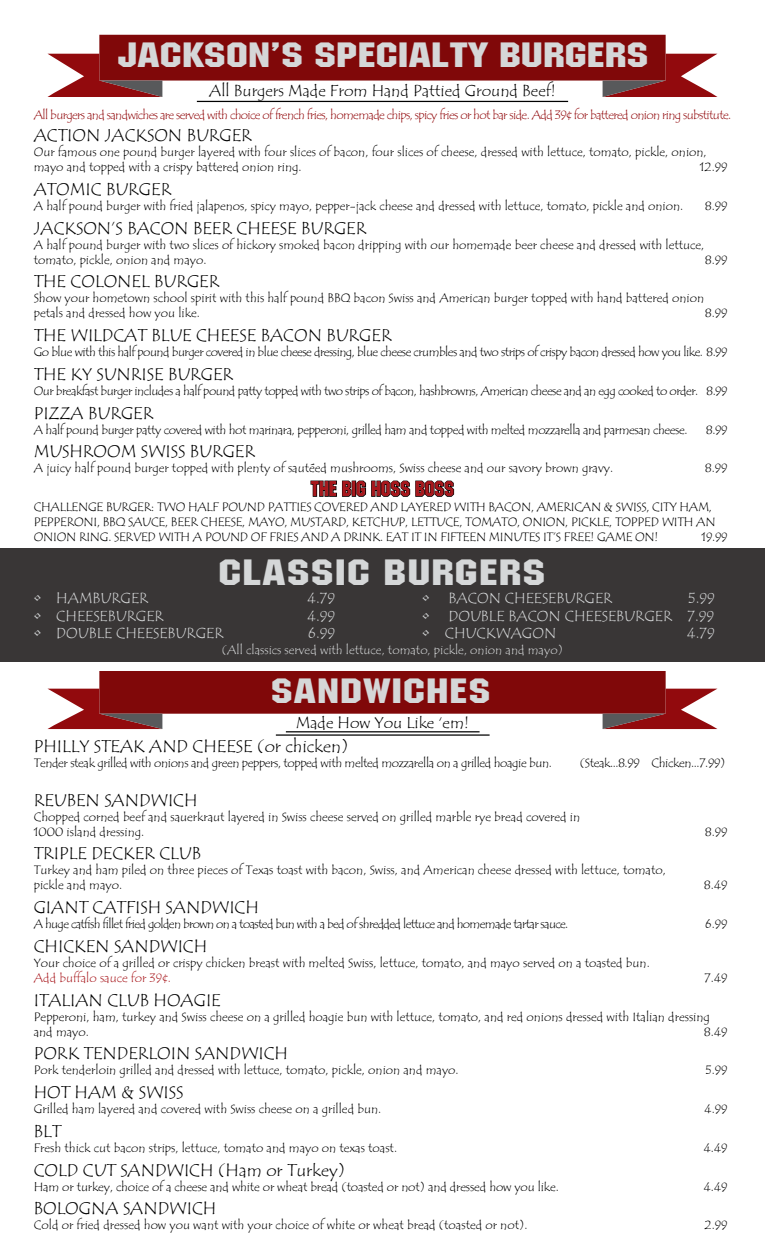
<style>
.page{position:relative;width:765px;height:1260px;background:#fff}
.page>*{position:absolute;margin:0;border:0;box-sizing:border-box;transform-origin:0 0}
.t1{font:36.38px "Machine IT Cby BT";letter-spacing:.02em;color:#d5d7d8;scale:1.37 1}
.t2{font:35px "Machine IT Cby BT";color:#d5d7d8;scale:1.37 1}
.t3{font:35px "Machine IT Cby BT";letter-spacing:.02em;color:#d5d7d8;scale:1.37 1}
.t4{font:21.25px "Machine IT Cby BT";color:#a8171c}
.t5{font:17.5px "Tempus Sans ITC";color:#000}
.t6{font:16.25px "Tempus Sans ITC";color:#000}
.t7{font:15px "Tempus Sans ITC";color:#d5d7d8}
.t8{font:12.5px/15px "Tempus Sans ITC";color:#000}
.t9{font:12.5px "Tempus Sans ITC";letter-spacing:-.04em;color:#000}
.t10{font:12.5px/15px "Tempus Sans ITC";letter-spacing:-.02em;color:#000}
.t11{font:12.5px "Tempus Sans ITC";letter-spacing:-.03em;color:#000}
.t12{font:12.5px "Tempus Sans ITC";letter-spacing:-.05em;color:#920a0d}
.t13{font:12.5px "Tempus Sans ITC";letter-spacing:-.05em;color:#000}
.t14{font:12.5px "Tempus Sans ITC";color:#d5d7d8}
.t15{font:12.5px "Tempus Sans ITC";color:#a8171c}
</style>
<div class="page">
<svg style="left:47px;top:35px;width:671px;height:62px"></svg>
<svg style="left:47px;top:671px;width:671px;height:58px"></svg>
<svg style="left:310px;top:480px;width:145px;height:17px"></svg>
<hr style="left:197px;top:101px;width:371px;height:1px;background:#000">
<div style="left:0;top:548px;width:765px;height:114px;background:#393636"></div>
<hr style="left:286px;top:731px;width:194px;height:1px;background:#000">
<hr style="left:276px;top:734px;width:214px;height:2px;background:#000">
<h2 class="t2" style="left:117px;top:34px;width:389px">JACKSON’S SPECIALTY BURGERS</h2>
<h3 class="t6" style="left:209px;top:81px;width:348px">All Burgers Made From Hand Pattied Ground Beef!</h3>
<p class="t12" style="left:34px;top:107px;width:699px">All burgers and sandwiches are served with choice of french fries, homemade chips, spicy fries or hot bar side. Add 39¢ for battered onion ring substitute.</p>
<h3 class="t5" style="left:34px;top:124px;width:220px">ACTION JACKSON BURGER</h3>
<p class="t8" style="left:34px;top:145px;width:675px">Our famous one pound burger layered with four slices of bacon, four slices of cheese, dressed with lettuce, tomato, pickle, onion, mayo and topped with a crispy battered onion ring.</p>
<p class="t8" style="left:700px;top:160px;width:29px">12.99</p>
<h3 class="t5" style="left:34px;top:178px;width:139px">ATOMIC BURGER</h3>
<p class="t8" style="left:34px;top:199px;width:651px">A half pound burger with fried jalapenos, spicy mayo, pepper-jack cheese and dressed with lettuce, tomato, pickle and onion.</p>
<p class="t8" style="left:705px;top:199px;width:24px">8.99</p>
<h3 class="t5" style="left:34px;top:217px;width:334px">JACKSON’S BACON BEER CHEESE BURGER</h3>
<p class="t8" style="left:34px;top:237px;width:672px">A half pound burger with two slices of hickory smoked bacon dripping with our homemade beer cheese and dressed with lettuce, tomato, pickle, onion and mayo.</p>
<p class="t8" style="left:705px;top:252px;width:24px">8.99</p>
<h3 class="t5" style="left:34px;top:271px;width:187px">THE COLONEL BURGER</h3>
<p class="t8" style="left:34px;top:291px;width:672px">Show your hometown school spirit with this half pound BBQ bacon Swiss and American burger topped with hand battered onion petals and dressed how you like.</p>
<p class="t8" style="left:705px;top:306px;width:24px">8.99</p>
<h3 class="t5" style="left:34px;top:324px;width:359px">THE WILDCAT BLUE CHEESE BACON BURGER</h3>
<p class="t9" style="left:34px;top:344px;width:695px">Go blue with this half pound burger covered in blue cheese dressing, blue cheese crumbles and two strips of crispy bacon dressed how you like. 8.99</p>
<h3 class="t5" style="left:34px;top:363px;width:201px">THE KY SUNRISE BURGER</h3>
<p class="t9" style="left:34px;top:383px;width:695px">Our breakfast burger includes a half pound patty topped with two strips of bacon, hashbrowns, American cheese and an egg cooked to order. 8.99</p>
<h3 class="t5" style="left:34px;top:402px;width:121px">PIZZA BURGER</h3>
<p class="t11" style="left:34px;top:422px;width:655px">A half pound burger patty covered with hot marinara, pepperoni, grilled ham and topped with melted mozzarella and parmesan cheese.</p>
<p class="t8" style="left:706px;top:422px;width:23px">8.99</p>
<h3 class="t5" style="left:34px;top:441px;width:223px">MUSHROOM SWISS BURGER</h3>
<p class="t8" style="left:34px;top:461px;width:581px">A juicy half pound burger topped with plenty of sautéed mushrooms, Swiss cheese and our savory brown gravy.</p>
<p class="t8" style="left:705px;top:461px;width:24px">8.99</p>
<h3 class="t4" style="left:311px;top:476px;width:145px">THE BIG HOSS BOSS</h3>
<p class="t8" style="left:34px;top:500px;width:17px">Challenge</p>
<p class="t8" style="left:106px;top:500px;width:16px">Burger</p>
<p class="t10" style="left:34px;top:500px;width:683px;text-indent:117px">: TWO HALF POUND PATTIES COVERED AND LAYERED WITH BACON, AMERICAN &amp; SWISS, CITY HAM,<br>PEPPERONI, BBQ SAUCE, BEER CHEESE, MAYO, MUSTARD, KETCHUP, LETTUCE, TOMATO, ONION, PICKLE, TOPPED WITH AN<br>ONION RING. SERVED WITH A POUND OF FRIES AND A DRINK. EAT IT IN FIFTEEN MINUTES IT’S FREE! GAME ON!</p>
<p class="t8" style="left:702px;top:530px;width:27px">19.99</p>
<h1 class="t1" style="left:218px;top:550px;width:17px">CLA</h1>
<h1 class="t1" style="left:287px;top:550px;width:190px">SSIC BURGERS</h1>
<p class="t7" style="left:34px;top:589px;width:116px">• HAMBURGER</p>
<p class="t7" style="left:308px;top:589px;width:29px">4.79</p>
<p class="t7" style="left:34px;top:606px;width:131px">• CHEESEBURGER</p>
<p class="t7" style="left:307px;top:606px;width:29px">4.99</p>
<p class="t7" style="left:34px;top:624px;width:191px">• DOUBLE CHEESEBURGER</p>
<p class="t7" style="left:309px;top:624px;width:28px">6.99</p>
<p class="t7" style="left:422px;top:589px;width:192px">• BACON CHEESEBURGER</p>
<p class="t7" style="left:688px;top:589px;width:28px">5.99</p>
<p class="t7" style="left:422px;top:606px;width:293px">• DOUBLE BACON CHEESEBURGER 7.99</p>
<p class="t7" style="left:422px;top:624px;width:136px">• CHUCKWAGON</p>
<p class="t7" style="left:687px;top:624px;width:29px">4.79</p>
<p class="t14" style="left:222px;top:642px;width:343px">(All classics served with lettuce, tomato, pickle, onion and mayo)</p>
<h2 class="t3" style="left:271px;top:670px;width:162px">SANDWICHES</h2>
<h3 class="t6" style="left:296px;top:712px;width:175px">Made How You Like ‘em!</h3>
<h3 class="t5" style="left:34px;top:735px;width:316px">PHILLY STEAK AND CHEESE (or chicken)</h3>
<p class="t11" style="left:34px;top:755px;width:520px">Tender steak grilled with onions and green peppers, topped with melted mozzarella on a grilled hoagie bun.</p>
<p class="t11" style="left:580px;top:755px;width:147px">(Steak...8.99 Chicken...7.99)</p>
<h3 class="t5" style="left:34px;top:789px;width:165px">REUBEN SANDWICH</h3>
<p class="t8" style="left:34px;top:809px;width:548px">Chopped corned beef and sauerkraut layered in Swiss cheese served on grilled marble rye bread covered in<br>1000 island dressing.</p>
<p class="t8" style="left:705px;top:824px;width:24px">8.99</p>
<h3 class="t5" style="left:34px;top:843px;width:169px">TRIPLE DECKER CLUB</h3>
<p class="t8" style="left:34px;top:863px;width:634px">Turkey and ham piled on three pieces of Texas toast with bacon, Swiss, and American cheese dressed with lettuce, tomato, pickle and mayo.</p>
<p class="t8" style="left:704px;top:878px;width:25px">8.49</p>
<h3 class="t5" style="left:34px;top:896px;width:227px">GIANT CATFISH SANDWICH</h3>
<p class="t13" style="left:34px;top:916px;width:536px">A huge catfish fillet fried golden brown on a toasted bun with a bed of shredded lettuce and homemade tartar sauce.</p>
<p class="t8" style="left:705px;top:917px;width:24px">6.99</p>
<h3 class="t5" style="left:34px;top:935px;width:175px">CHICKEN SANDWICH</h3>
<p class="t8" style="left:34px;top:955px;width:618px">Your choice of a grilled or crispy chicken breast with melted Swiss, lettuce, tomato, and mayo served on a toasted bun.</p>
<p class="t15" style="left:34px;top:970px;width:139px">Add buffalo sauce for 39¢.</p>
<p class="t8" style="left:705px;top:970px;width:24px">7.49</p>
<h3 class="t5" style="left:34px;top:989px;width:189px">ITALIAN CLUB HOAGIE</h3>
<p class="t8" style="left:34px;top:1009px;width:678px">Pepperoni, ham, turkey and Swiss cheese on a grilled hoagie bun with lettuce, tomato, and red onions dressed with Italian dressing and mayo.</p>
<p class="t8" style="left:704px;top:1024px;width:25px">8.49</p>
<h3 class="t5" style="left:34px;top:1043px;width:256px">PORK TENDERLOIN SANDWICH</h3>
<p class="t8" style="left:34px;top:1063px;width:426px">Pork tenderloin grilled and dressed with lettuce, tomato, pickle, onion and mayo.</p>
<p class="t8" style="left:705px;top:1063px;width:24px">5.99</p>
<h3 class="t5" style="left:34px;top:1081px;width:151px">HOT HAM &amp; SWISS</h3>
<p class="t8" style="left:34px;top:1102px;width:349px">Grilled ham layered and covered with Swiss cheese on a grilled bun.</p>
<p class="t8" style="left:705px;top:1102px;width:24px">4.99</p>
<h3 class="t5" style="left:34px;top:1120px;width:29px">BLT</h3>
<p class="t8" style="left:34px;top:1140px;width:365px">Fresh thick cut bacon strips, lettuce, tomato and mayo on texas toast.</p>
<p class="t8" style="left:704px;top:1140px;width:25px">4.49</p>
<h3 class="t5" style="left:34px;top:1159px;width:313px">COLD CUT SANDWICH (Ham or Turkey)</h3>
<p class="t8" style="left:34px;top:1179px;width:527px">Ham or turkey, choice of a cheese and white or wheat bread (toasted or not) and dressed how you like.</p>
<p class="t8" style="left:704px;top:1179px;width:25px">4.49</p>
<h3 class="t5" style="left:34px;top:1198px;width:184px">BOLOGNA SANDWICH</h3>
<p class="t8" style="left:34px;top:1218px;width:495px">Cold or fried dressed how you want with your choice of white or wheat bread (toasted or not).</p>
<p class="t8" style="left:705px;top:1218px;width:24px">2.99</p>
</div>
